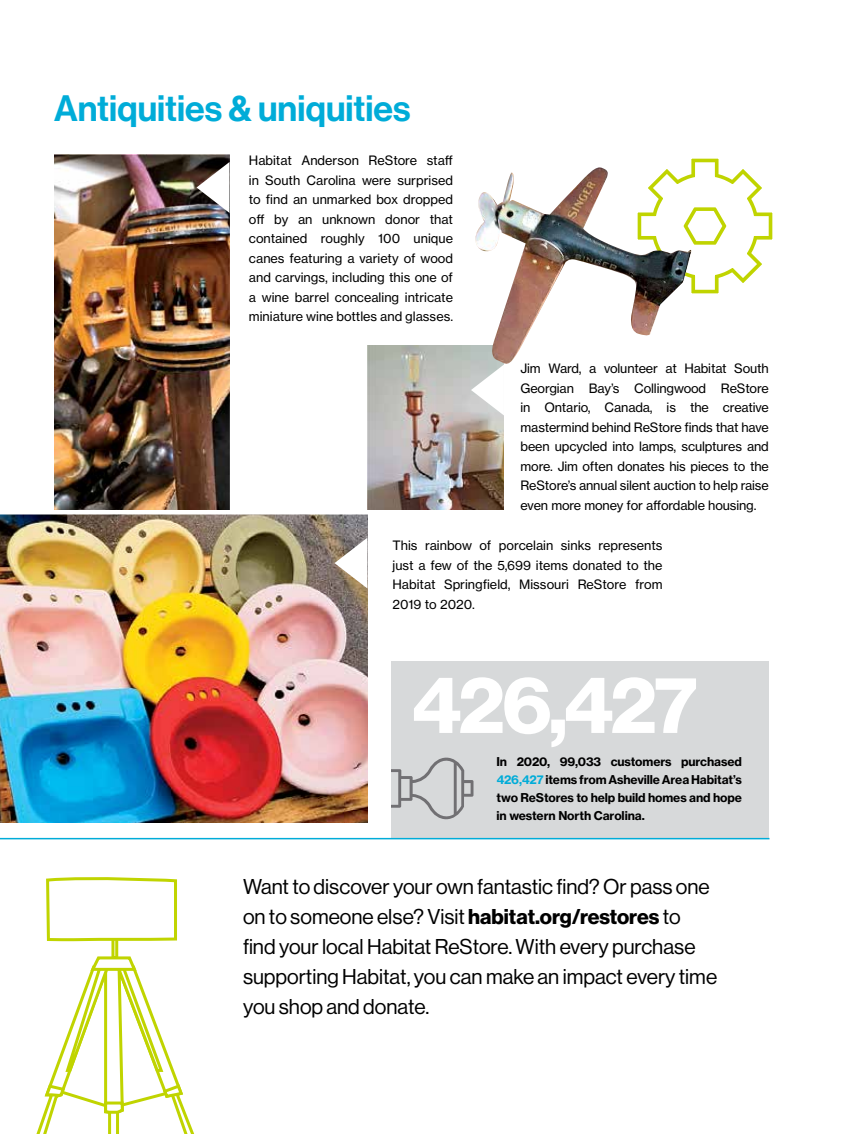
<style>
.page{position:relative;width:864px;height:1134px;background:#fff}
.page>*{position:absolute;margin:0;border:0;box-sizing:border-box;transform-origin:0 0}
.t1{font:79.65px "N Haas Grotesk DS Pro 75 Bd";letter-spacing:-.035em;color:#fff}
.t2{font:36px "N Haas Grotesk DS Pro 65 Md";color:#00acd8}
.t3{font:21px/30px "N Haas Grotesk DS Pro 55 Rg";color:#000}
.t4{font:12.75px/19.5px "N Haas Grotesk TX Pro 55 Rg";color:#000;text-align:justify}
.t5{font:12px/18px "N Haas Grotesk TX Pro 75 Bd";letter-spacing:-.01em;color:#000;text-align:justify}
.s1{color:#00acd8}
.s2{font-family:"N Haas Grotesk DS Pro 75 Bd"}
</style>
<div class="page">
<svg style="left:691px;top:158px;width:82px;height:136px"></svg>
<img style="left:0;top:514px;width:367px;height:308px">
<img style="left:54px;top:155px;width:176px;height:355px">
<img style="left:367px;top:346px;width:136px;height:164px">
<div style="left:392px;top:662px;width:378px;height:176px;background:#d7d9da"></div>
<svg style="left:392px;top:757px;width:82px;height:63px"></svg>
<hr style="left:0;top:838px;width:770px;height:1px;background:#00acd8">
<svg style="left:111px;top:943px;width:7px;height:9px"></svg>
<svg style="left:36px;top:952px;width:159px;height:182px"></svg>
<svg style="left:46px;top:877px;width:131px;height:66px"></svg>
<img style="left:473px;top:167px;width:219px;height:198px">
<svg style="left:197px;top:162px;width:33px;height:51px"></svg>
<svg style="left:471px;top:365px;width:32px;height:50px"></svg>
<svg style="left:335px;top:538px;width:32px;height:51px"></svg>
<h2 class="t2" style="left:54px;top:88px;width:358px">Antiquities &amp; uniquities</h2>
<p class="t4" style="left:249px;top:151px;width:206px">Habitat Anderson ReStore staff in South Carolina were surprised to find an unmarked box dropped off by an unknown donor that contained roughly 100 unique canes featuring a variety of wood and carvings, including this one of a wine barrel concealing intricate miniature wine bottles and glasses.</p>
<p class="t4" style="left:521px;top:359px;width:250px">Jim Ward, a volunteer at Habitat South Georgian Bay’s Collingwood ReStore in Ontario, Canada, is the creative mastermind behind ReStore finds that have been upcycled into lamps, sculptures and more. Jim often donates his pieces to the ReStore’s annual silent auction to help raise even more money for affordable housing.</p>
<p class="t4" style="left:393px;top:536px;width:272px">This rainbow of porcelain sinks represents just a few of the 5,699 items donated to the Habitat Springfield, Missouri ReStore from 2019 to 2020.</p>
<h1 class="t1" style="left:412px;top:658px;width:287px">426,427</h1>
<p class="t5" style="left:496px;top:753px;width:247px">In 2020, 99,033 customers purchased <span class="s1">426,427</span> items from Asheville Area Habitat’s two ReStores to help build homes and hope in western North Carolina.</p>
<h3 class="t3" style="left:243px;top:872px;width:476px">Want to discover your own fantastic find? Or pass one on to someone else? Visit <span class="s2">habitat.org/restores</span> to find your local Habitat ReStore. With every purchase supporting Habitat, you can make an impact every time you shop and donate.</h3>
</div>
